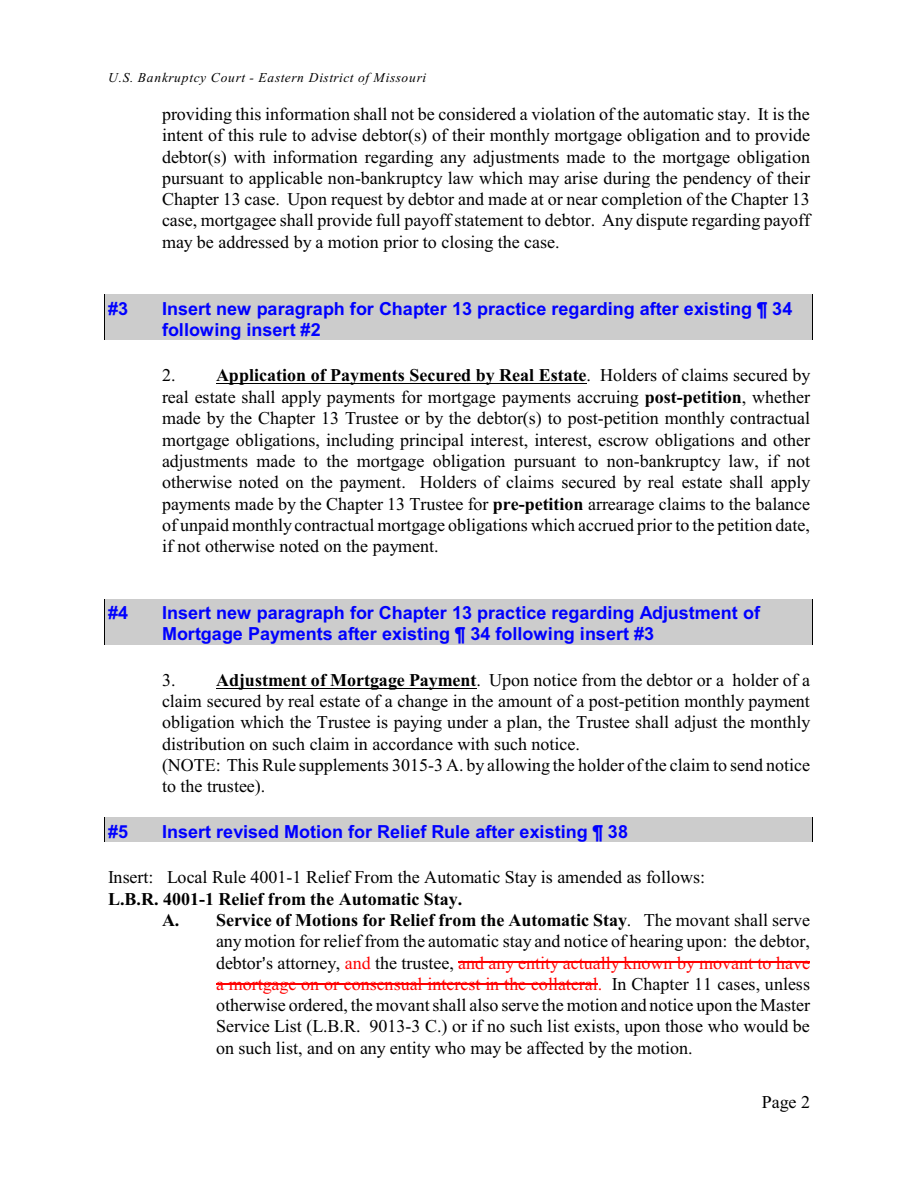
<style>
.page{position:relative;width:918px;height:1188px;background:#fff}
.page>*{position:absolute;margin:0;border:0;box-sizing:border-box;transform-origin:0 0}
.t1{font:18px/21.3px "Times New Roman";color:#000;text-align:justify}
.t2{font:700 18px/21.3px "Arial";color:#00f}
.t3{font:18px "Times New Roman";color:#f00}
.t4{font:700 18px "Times New Roman";color:#000}
.t5{font:italic 13.5px "Times New Roman";letter-spacing:.04em;color:#000}
.s1{font-weight:700}
.s2{font-weight:400}
.s3{color:#000}
</style>
<div class="page">
<div style="left:105px;top:294px;width:708px;height:46px;background:#ccc"></div>
<div style="left:105px;top:599px;width:708px;height:45px;background:#ccc"></div>
<div style="left:105px;top:818px;width:708px;height:24px;background:#ccc"></div>
<hr style="left:216px;top:384px;width:371px;height:1px;background:#000">
<hr style="left:216px;top:688px;width:261px;height:1px;background:#000">
<hr style="left:458px;top:962px;width:352px;height:1px;background:#f00">
<hr style="left:216px;top:983px;width:382px;height:1px;background:#f00">
<p class="t5" style="left:108px;top:72px;width:320px">U.S. Bankruptcy Court - Eastern District of Missouri</p>
<p class="t1" style="left:162px;top:105px;width:650px">providing this information shall not be considered a violation of the automatic stay. It is the intent of this rule to advise debtor(s) of their monthly mortgage obligation and to provide debtor(s) with information regarding any adjustments made to the mortgage obligation pursuant to applicable non-bankruptcy law which may arise during the pendency of their Chapter 13 case. Upon request by debtor and made at or near completion of the Chapter 13 case, mortgagee shall provide full payoff statement to debtor. Any dispute regarding payoff may be addressed by a motion prior to closing the case.</p>
<p class="t2" style="left:108px;top:299px;width:22px">#3</p>
<p class="t2" style="left:162px;top:299px;width:632px">Insert new paragraph for Chapter 13 practice regarding after existing ¶ 34 following insert #2</p>
<p class="t1" style="left:162px;top:366px;width:650px">2. <span class="s1">Application of Payments Secured by Real Estate</span>. Holders of claims secured by real estate shall apply payments for mortgage payments accruing <span class="s1">post-petition</span>, whether made by the Chapter 13 Trustee or by the debtor(s) to post-petition monthly contractual mortgage obligations, including principal interest, interest, escrow obligations and other adjustments made to the mortgage obligation pursuant to non-bankruptcy law, if not otherwise noted on the payment. Holders of claims secured by real estate shall apply payments made by the Chapter 13 Trustee for <span class="s1">pre-petition</span> arrearage claims to the balance of unpaid monthly contractual mortgage obligations which accrued prior to the petition date, if not otherwise noted on the payment.</p>
<p class="t2" style="left:108px;top:604px;width:22px">#4</p>
<p class="t2" style="left:162px;top:604px;width:600px">Insert new paragraph for Chapter 13 practice regarding Adjustment of<br>Mortgage Payments after existing ¶ 34 following insert #3</p>
<p class="t1" style="left:162px;top:671px;width:650px;text-align:left">3. <span class="s1">Adjustment of Mortgage Payment</span>. Upon notice from the debtor or a holder of a claim secured by real estate of a change in the amount of a post-petition monthly payment obligation which the Trustee is paying under a plan, the Trustee shall adjust the monthly distribution on such claim in accordance with such notice.<br>(NOTE: This Rule supplements 3015-3 A. by allowing the holder of the claim to send notice to the trustee).</p>
<p class="t2" style="left:108px;top:823px;width:22px">#5</p>
<p class="t2" style="left:162px;top:823px;width:468px">Insert revised Motion for Relief Rule after existing ¶ 38</p>
<p class="t1" style="left:108px;top:868px;width:599px">Insert: Local Rule 4001-1 Relief From the Automatic Stay is amended as follows:</p>
<p class="t4" style="left:108px;top:893px;width:356px">L.B.R. 4001-1 Relief from the Automatic Stay.</p>
<p class="t4" style="left:162px;top:914px;width:650px">A. Service of Motions for Relief from the Automatic Stay<span class="s2">. The movant shall serve</span></p>
<p class="t1" style="left:216px;top:932px;width:596px">any motion for relief from the automatic stay and notice of hearing upon: the debtor,</p>
<p class="t3" style="left:216px;top:956px;width:596px"><span class="s3">debtor s attorney,</span> and <span class="s3">the trustee,</span> and any entity actually known by movant to have</p>
<p class="t3" style="left:216px;top:977px;width:596px">a mortgage on or consensual interest in the collateral. <span class="s3">In Chapter 11 cases, unless</span></p>
<p class="t1" style="left:216px;top:996px;width:596px">otherwise ordered, the movant shall also serve the motion and notice upon the Master</p>
<p class="t1" style="left:216px;top:1017px;width:595px">Service List (L.B.R. 9013-3 C.) or if no such list exists, upon those who would be</p>
<p class="t1" style="left:216px;top:1039px;width:478px">on such list, and on any entity who may be affected by the motion.</p>
<p class="t1" style="left:762px;top:1093px;width:50px">Page 2</p>
</div>
